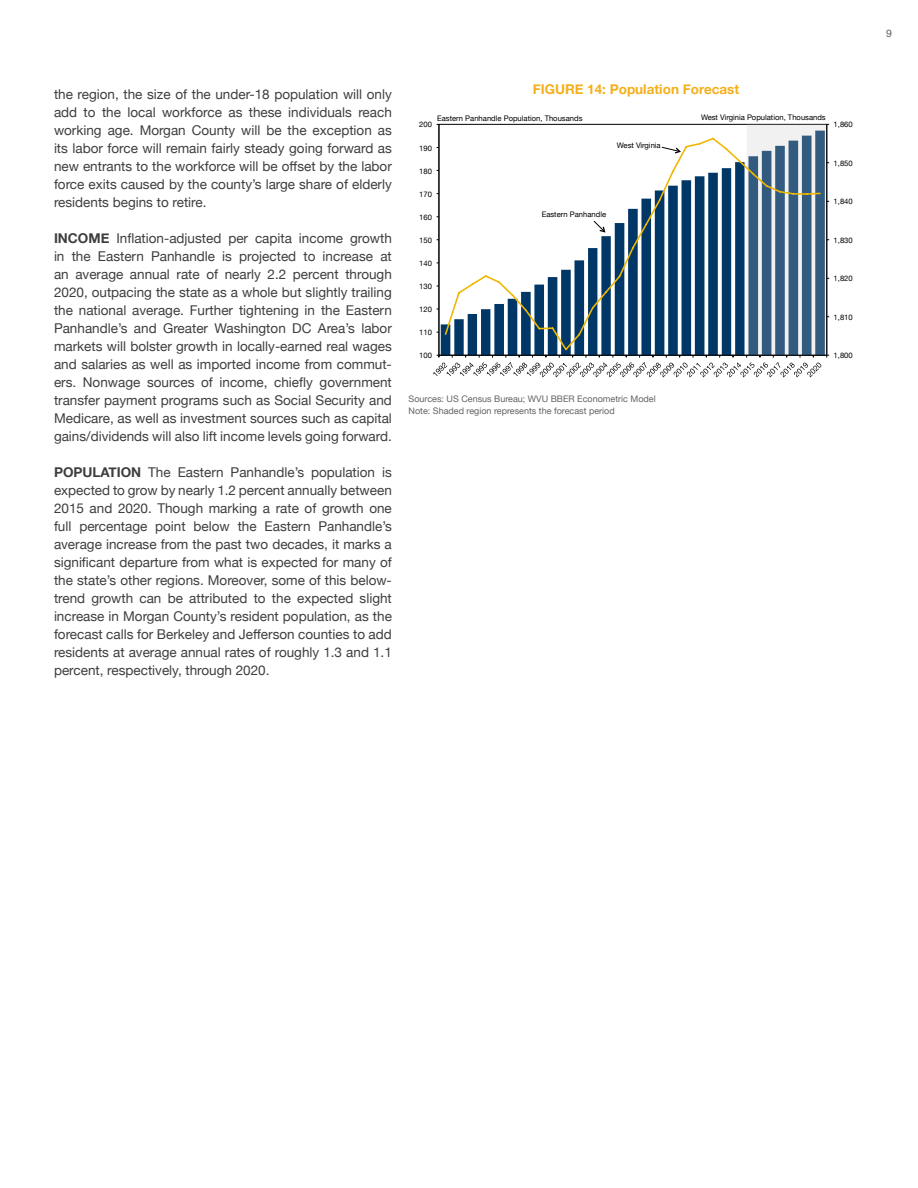
<style>
.page{position:relative;width:918px;height:1188px;background:#fff}
.page>*{position:absolute;margin:0;border:0;box-sizing:border-box;transform-origin:0 0}
.t1{font:13.5px/18px "Helvetica Neue";color:#3e3e3f;text-align:justify}
.Table_Chart_Title__n{font:700 13.5px "Helvetica Neue";color:#f5af1a}
.t2{font:10.5px "Helvetica LT Std";color:#636366}
.Table_Chart_Referenc{font:9px/12px "Helvetica Neue";color:#636366}
.t3{font:7.65px "Helvetica Neue";color:#000}
.s1{font-weight:700}
</style>
<div class="page">
<svg style="left:433px;top:124px;width:396px;height:253px"></svg>
<p class="t1" style="left:54px;top:86px;width:339px">the region, the size of the under-18 population will only add to the local workforce as these individuals reach working age. Morgan County will be the exception as its labor force will remain fairly steady going forward as new entrants to the workforce will be offset by the labor force exits caused by the county’s large share of elderly residents begins to retire.</p>
<p class="t1" style="left:54px;top:230px;width:339px"><span class="s1">INCOME</span> Inflation-adjusted per capita income growth in the Eastern Panhandle is projected to increase at an average annual rate of nearly 2.2 percent through 2020, outpacing the state as a whole but slightly trailing the national average. Further tightening in the Eastern Panhandle’s and Greater Washington DC Area’s labor markets will bolster growth in locally-earned real wages and salaries as well as imported income from commut&shy;ers. Nonwage sources of income, chiefly government transfer payment programs such as Social Security and Medicare, as well as investment sources such as capital gains/dividends will also lift income levels going forward.</p>
<p class="t1" style="left:54px;top:464px;width:339px"><span class="s1">POPULATION</span> The Eastern Panhandle’s population is expected to grow by nearly 1.2 percent annually between 2015 and 2020. Though marking a rate of growth one full percentage point below the Eastern Panhandle’s average increase from the past two decades, it marks a significant departure from what is expected for many of the state’s other regions. Moreover, some of this below&shy;trend growth can be attributed to the expected slight increase in Morgan County’s resident population, as the forecast calls for Berkeley and Jefferson counties to add residents at average annual rates of roughly 1.3 and 1.1 percent, respectively, through 2020.</p>
<p class="Table_Chart_Title__n" style="left:533px;top:79px;width:208px">FIGURE 14: Population Forecast</p>
<p class="t3" style="left:437px;top:113px;width:147px">Eastern Panhandle Population, Thousands</p>
<p class="t3" style="left:701px;top:112px;width:126px">West Virginia Population, Thousands</p>
<p class="t3" style="left:617px;top:140px;width:45px">West Virginia</p>
<p class="t3" style="left:419px;top:119px;width:14px">200</p>
<p class="t3" style="left:419px;top:142px;width:14px">190</p>
<p class="t3" style="left:419px;top:165px;width:14px">180</p>
<p class="t3" style="left:419px;top:188px;width:14px">170</p>
<p class="t3" style="left:419px;top:212px;width:14px">160</p>
<p class="t3" style="left:419px;top:235px;width:14px">150</p>
<p class="t3" style="left:419px;top:258px;width:14px">140</p>
<p class="t3" style="left:419px;top:281px;width:14px">130</p>
<p class="t3" style="left:419px;top:304px;width:14px">120</p>
<p class="t3" style="left:419px;top:327px;width:14px">110</p>
<p class="t3" style="left:419px;top:350px;width:14px">100</p>
<p class="t3" style="left:542px;top:209px;width:66px">Eastern Panhandle</p>
<p class="t3" style="left:834px;top:119px;width:21px">1,860</p>
<p class="t3" style="left:834px;top:158px;width:21px">1,850</p>
<p class="t3" style="left:834px;top:196px;width:21px">1,840</p>
<p class="t3" style="left:834px;top:235px;width:21px">1,830</p>
<p class="t3" style="left:834px;top:273px;width:21px">1,820</p>
<p class="t3" style="left:834px;top:312px;width:21px">1,810</p>
<p class="t3" style="left:834px;top:350px;width:21px">1,800</p>
<p class="Table_Chart_Referenc" style="left:409px;top:393px;width:249px">Sources: US Census Bureau; WVU BBER Econometric Model<br>Note: Shaded region represents the forecast period</p>
<p class="t2" style="left:886px;top:27px;width:7px">9</p>
</div>
